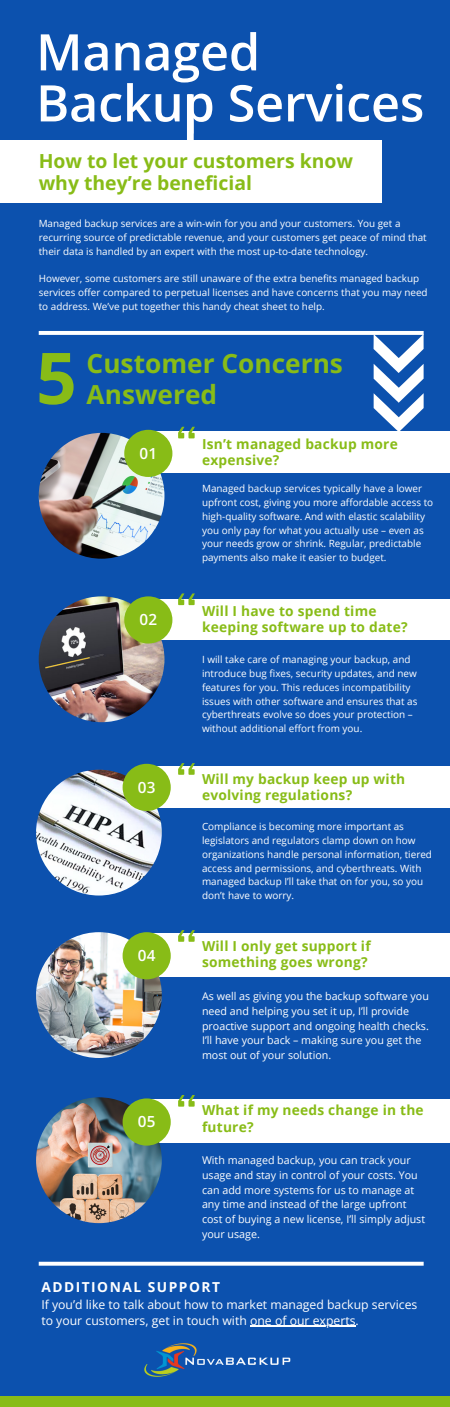
<style>
.page{position:relative;width:450px;height:1407px;background:#fff}
.page>*{position:absolute;margin:0;border:0;box-sizing:border-box;transform-origin:0 0}
.t1{font:700 71.32px "Open Sans";color:#88bc17}
.t2{font:300 55.8px "Bank Gothic BT";color:#88bc17}
.t3{font:600 50.4px/51px "Open Sans";letter-spacing:-.005em;color:#fff}
.t4{font:700 26.25px "Open Sans";color:#88bc17}
.t5{font:700 19.35px/21.9px "Open Sans";color:#88bc17}
.t6{font:600 15.3px "Open Sans";color:#fff}
.t7{font:700 13.73px/16px "Open Sans";letter-spacing:.015em;color:#88bc17}
.t8{font:700 13.73px "Open Sans";letter-spacing:.11em;color:#fff}
.t9{font:12.23px/15.8px "Open Sans";color:#fff}
.t10{font:10.73px/14.6px "Open Sans";color:#fff}
.t11{font:9.9px/13.7px "Open Sans";color:#fff}
</style>
<div class="page">
<div style="left:0;top:0;width:450px;height:1406px;background:#0c51ae"></div>
<svg style="left:373px;top:335px;width:51px;height:96px"></svg>
<div style="left:155px;top:431px;width:295px;height:42px;background:#fff"></div>
<img style="left:39px;top:433px;width:125px;height:125px;border-radius:50%">
<div style="left:146px;top:1099px;width:304px;height:43px;background:#fff"></div>
<div style="left:0;top:1396px;width:450px;height:10px;background:#88bc17"></div>
<img style="left:36px;top:1097px;width:126px;height:125px;border-radius:50%">
<div style="left:123px;top:1098px;width:48px;height:47px;background:#88bc17;border-radius:50%"></div>
<img style="left:39px;top:596px;width:125px;height:126px;border-radius:50%">
<div style="left:147px;top:598px;width:303px;height:41px;background:#fff"></div>
<div style="left:146px;top:766px;width:304px;height:42px;background:#fff"></div>
<div style="left:143px;top:933px;width:307px;height:43px;background:#fff"></div>
<div style="left:124px;top:596px;width:48px;height:47px;background:#88bc17;border-radius:50%"></div>
<img style="left:36px;top:769px;width:126px;height:126px;border-radius:50%">
<div style="left:123px;top:763px;width:48px;height:48px;background:#88bc17;border-radius:50%"></div>
<img style="left:36px;top:932px;width:126px;height:125px;border-radius:50%">
<div style="left:123px;top:932px;width:48px;height:47px;background:#88bc17;border-radius:50%"></div>
<svg style="left:39px;top:331px;width:385px;height:4px;background:#f9fafc"></svg>
<svg style="left:39px;top:1261px;width:385px;height:4px;background:#d1deef"></svg>
<div style="left:0;top:141px;width:381px;height:62px;background:#fff"></div>
<div style="left:124px;top:430px;width:48px;height:47px;background:#88bc17;border-radius:50%"></div>
<img style="left:144px;top:1326px;width:168px;height:51px">
<div style="left:187px;top:94px;width:7px;height:55px;background:#fff"></div>
<hr style="left:250px;top:1325px;width:106px;height:1px;background:#fff">
<p class="t3" style="left:36px;top:25px;width:390px">Managed<br>Backup Services</p>
<p class="t5" style="left:39px;top:149px;width:316px">How to let your customers know why they’re beneficial</p>
<p class="t11" style="left:39px;top:216px;width:390px">Managed backup services are a win-win for you and your customers. You get a recurring source of predictable revenue, and your customers get peace of mind that their data is handled by an expert with the most up-to-date technology.</p>
<p class="t11" style="left:39px;top:271px;width:390px">However, some customers are still unaware of the extra benefits managed backup services offer compared to perpetual licenses and have concerns that you may need to address. We’ve put together this handy cheat sheet to help.</p>
<p class="t1" style="left:36px;top:328px;width:42px">5</p>
<p class="t4" style="left:87px;top:345px;width:258px">Customer Concerns</p>
<p class="t4" style="left:87px;top:376px;width:132px">Answered</p>
<p class="t6" style="left:140px;top:442px;width:19px">01</p>
<p class="t6" style="left:140px;top:609px;width:19px">02</p>
<h2 class="t6" style="left:138px;top:776px;width:19px">03</h2>
<p class="t6" style="left:138px;top:944px;width:19px">04</p>
<p class="t6" style="left:138px;top:1111px;width:19px">05</p>
<h5 class="t2" style="left:171px;top:410px;width:33px">“</h5>
<h5 class="t7" style="left:202px;top:435px;width:197px">Isn’t managed backup more expensive?</h5>
<p class="t11" style="left:202px;top:481px;width:233px">Managed backup services typically have a lower upfront cost, giving you more affordable access to high-quality software. And with elastic scalability you only pay for what you actually use – even as your needs grow or shrink. Regular, predictable payments also make it easier to budget.</p>
<p class="t2" style="left:171px;top:577px;width:33px">“</p>
<p class="t7" style="left:202px;top:602px;width:207px">Will I have to spend time keeping software up to date?</p>
<p class="t11" style="left:202px;top:652px;width:217px">I will take care of managing your backup, and introduce bug fixes, security updates, and new features for you. This reduces incompatibility issues with other software and ensures that as cyberthreats evolve so does your protection – without additional effort from you.</p>
<p class="t7" style="left:202px;top:771px;width:205px">Will my backup keep up with evolving regulations?</p>
<h5 class="t11" style="left:202px;top:819px;width:232px">Compliance is becoming more important as legislators and regulators clamp down on how organizations handle personal information, tiered access and permissions, and cyberthreats. With managed backup I’ll take that on for you, so you don’t have to worry.</h5>
<p class="t7" style="left:202px;top:937px;width:170px">Will I only get support if something goes wrong?</p>
<p class="t10" style="left:202px;top:988px;width:228px;line-height:14.9px">As well as giving you the backup software you need and helping you set it up, I’ll provide proactive support and ongoing health checks.<br>I’ll have your back – making sure you get the most out of your solution.</p>
<h4 class="t2" style="left:171px;top:746px;width:33px">“</h4>
<h6 class="t2" style="left:171px;top:913px;width:33px">“</h6>
<p class="t2" style="left:171px;top:1078px;width:33px">“</p>
<p class="t7" style="left:202px;top:1101px;width:223px;line-height:16.4px">What if my needs change in the future?</p>
<p class="t10" style="left:202px;top:1152px;width:225px">With managed backup, you can track your usage and stay in control of your costs. You can add more systems for us to manage at any time and instead of the large upfront cost of buying a new license, I’ll simply adjust your usage.</p>
<p class="t8" style="left:41px;top:1276px;width:180px">ADDITIONAL SUPPORT</p>
<h5 class="t9" style="left:41px;top:1296px;width:377px">If you’d like to talk about how to market managed backup services to your customers, get in touch with one of our experts.</h5>
</div>
